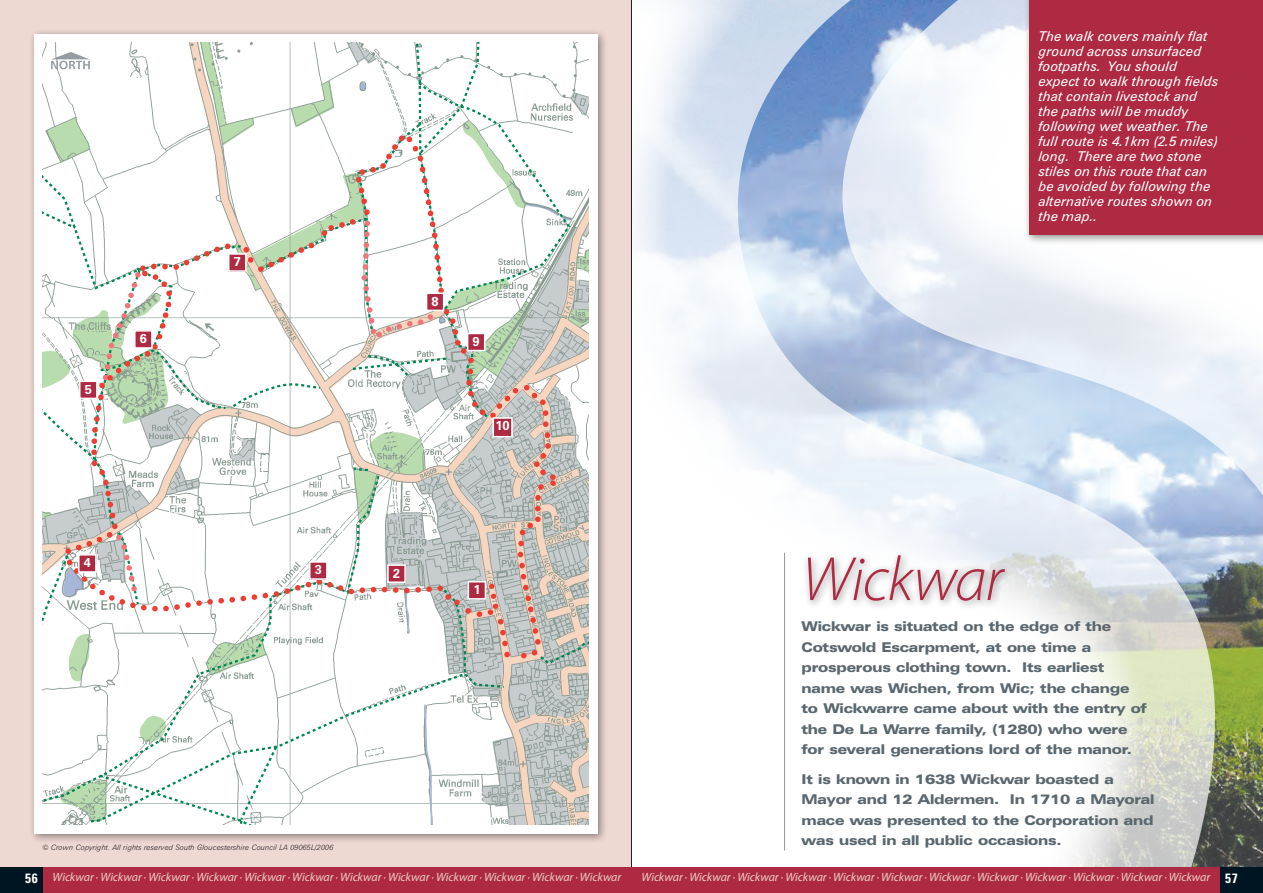
<style>
.page{position:relative;width:1263px;height:893px;background:#fff}
.page>*{position:absolute;margin:0;border:0;box-sizing:border-box;transform-origin:0 0}
.t1{font:italic 300 63px "Myriad Pro";letter-spacing:-.025em;color:#ae2a42}
.Intro_Paragraph{font:900 expanded 13.5px/20.5px "Zurich BT";letter-spacing:-.015em;color:#5a676e}
.Boxout_Text{font:italic 13.5px "Zurich BT";color:#fff}
.t2{font:700 condensed 13.5px "Zurich BT";color:#fff}
.t3{font:700 12.9px "Zurich BT";color:#fff}
.t4{font:italic 12px "Myriad Pro";letter-spacing:-.01em;color:#e9ccc7}
.t5{font:italic 300 7.5px "Zurich BT";color:#231f20}
</style>
<div class="page">
<svg style="left:635px;top:0;width:101px;height:445px"></svg>
<img style="left:736px;top:0;width:527px;height:867px">
<div style="left:1023px;top:0;width:240px;height:245px;background:#231f20;opacity:.5"></div>
<div style="left:1029px;top:0;width:234px;height:235px;background:#ae2a42"></div>
<hr style="left:784px;top:553px;width:1px;height:297px;background:#939598">
<div style="left:802px;top:550px;width:212px;height:61px;background:#231f20;opacity:.5"></div>
<div style="left:0;top:0;width:631px;height:867px;background:#eed8d2"></div>
<div style="left:28px;top:28px;width:580px;height:816px;background:#231f20;opacity:.5"></div>
<div style="left:34px;top:34px;width:563px;height:799px;background:#fff"></div>
<hr style="left:631px;top:0;width:1px;height:893px;background:#231f20">
<svg style="left:43px;top:43px;width:546px;height:782px"></svg>
<div style="left:0;top:867px;width:43px;height:26px;background:#001522"></div>
<div style="left:43px;top:867px;width:588px;height:26px;background:#ae2a42"></div>
<div style="left:631px;top:867px;width:589px;height:26px;background:#ae2a42"></div>
<div style="left:1220px;top:867px;width:43px;height:26px;background:#001522"></div>
<p class="Boxout_Text" style="left:1039px;top:28px;width:171px">The walk covers mainly flat</p>
<p class="Boxout_Text" style="left:1039px;top:43px;width:164px">ground across unsurfaced</p>
<p class="Boxout_Text" style="left:1039px;top:58px;width:140px">footpaths. You should</p>
<p class="Boxout_Text" style="left:1039px;top:73px;width:182px">expect to walk through fields</p>
<p class="Boxout_Text" style="left:1039px;top:88px;width:160px">that contain livestock and</p>
<p class="Boxout_Text" style="left:1039px;top:103px;width:151px">the paths will be muddy</p>
<p class="Boxout_Text" style="left:1039px;top:118px;width:171px">following wet weather. The</p>
<p class="Boxout_Text" style="left:1039px;top:133px;width:181px">full route is 4.1km (2.5 miles)</p>
<p class="Boxout_Text" style="left:1039px;top:148px;width:165px">long. There are two stone</p>
<p class="Boxout_Text" style="left:1039px;top:163px;width:170px">stiles on this route that can</p>
<p class="Boxout_Text" style="left:1039px;top:178px;width:174px">be avoided by following the</p>
<p class="Boxout_Text" style="left:1039px;top:193px;width:175px">alternative routes shown on</p>
<p class="t3" style="left:85px;top:381px;width:9px">5</p>
<p class="t3" style="left:140px;top:331px;width:9px">6</p>
<p class="t3" style="left:84px;top:555px;width:9px">4</p>
<p class="t3" style="left:234px;top:254px;width:9px">7</p>
<p class="t3" style="left:431px;top:293px;width:9px">8</p>
<p class="t3" style="left:473px;top:333px;width:9px">9</p>
<p class="t3" style="left:495px;top:418px;width:16px">10</p>
<p class="t3" style="left:315px;top:562px;width:9px">3</p>
<p class="t3" style="left:393px;top:565px;width:9px">2</p>
<p class="t3" style="left:473px;top:582px;width:9px">1</p>
<p class="t5" style="left:43px;top:843px;width:292px">© Crown Copyright. All rights reserved South Gloucestershire Council LA 09065L/2006</p>
<p class="Boxout_Text" style="left:1039px;top:208px;width:60px">the map..</p>
<p class="t1" style="left:801px;top:541px;width:203px">Wickwar</p>
<p class="Intro_Paragraph" style="left:801px;top:616px;width:347px">Wickwar is situated on the edge of the Cotswold Escarpment, at one time a prosperous clothing town. Its earliest name was Wichen, from Wic; the change to Wickwarre came about with the entry of the De La Warre family, (1280) who were for several generations lord of the manor.</p>
<p class="Intro_Paragraph" style="left:801px;top:768px;width:354px">It is known in 1638 Wickwar boasted a Mayor and 12 Aldermen. In 1710 a Mayoral mace was presented to the Corporation and was used in all public occasions.</p>
<p class="t2" style="left:25px;top:869px;width:15px">56</p>
<p class="t4" style="left:53px;top:869px;width:570px">Wickwar · Wickwar · Wickwar · Wickwar · Wickwar · Wickwar · Wickwar · Wickwar · Wickwar · Wickwar · Wickwar · Wickwar</p>
<p class="t4" style="left:641px;top:869px;width:570px">Wickwar · Wickwar · Wickwar · Wickwar · Wickwar · Wickwar · Wickwar · Wickwar · Wickwar · Wickwar · Wickwar · Wickwar</p>
<p class="t2" style="left:1225px;top:869px;width:15px">57</p>
</div>
